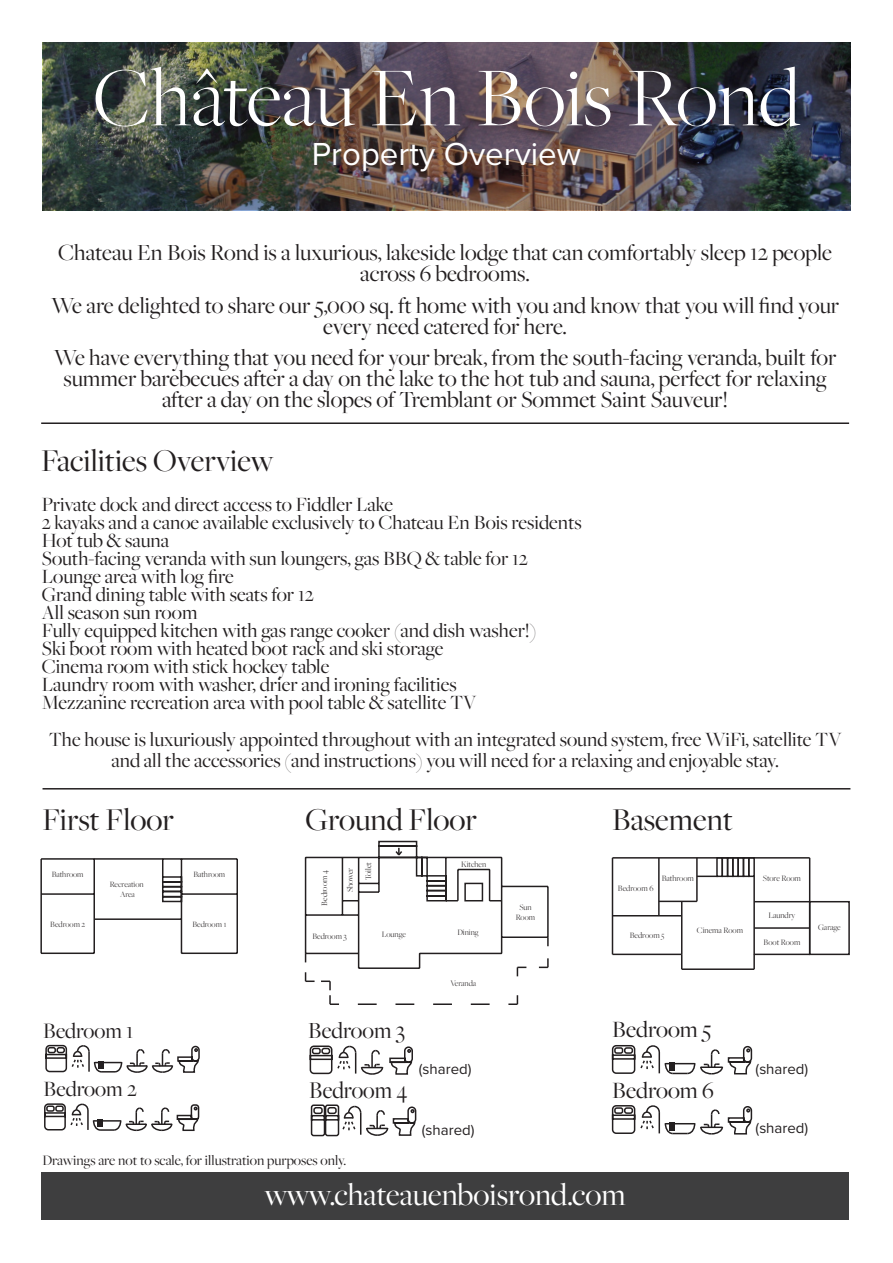
<style>
.page{position:relative;width:893px;height:1263px;background:#fff}
.page>*{position:absolute;margin:0;border:0;box-sizing:border-box;transform-origin:0 0}
.t1{font:300 87px "Freight Big Pro";color:#fff}
.t2{font:33px "Freight Big Pro";color:#231f20}
.t3{font:33px "Freight Big Pro";color:#fff}
.t4{font:33px "Proxima Nova";color:#fff}
.t5{font:24.9px "Freight Big Pro";color:#231f20;scale:.95 1}
.t6{font:24.3px "Freight Big Pro";color:#231f20}
.t7{font:24px/21px "Freight Big Pro";color:#231f20;text-align:center}
.t8{font:22.95px "Freight Big Pro";color:#231f20}
.t9{font:22.65px "Freight Big Pro";color:#231f20}
.t10{font:21px/18px "Freight Big Pro";color:#231f20}
.t11{font:15px "Freight Big Pro";color:#231f20}
.t12{font:15px "Proxima Nova";color:#231f20}
.t13{font:300 8.85px "Freight Big Pro";color:#231f20}
.t14{font:300 8.7px/10.5px "Freight Big Pro";color:#231f20;text-align:center}
.t15{font:300 8.55px/10.4px "Freight Big Pro";color:#231f20;text-align:center}
</style>
<div class="page">
<img style="left:43px;top:43px;width:807px;height:167px">
<svg style="left:45px;top:1044px;width:155px;height:29px"></svg>
<svg style="left:44px;top:1103px;width:156px;height:29px"></svg>
<div style="left:41px;top:1172px;width:808px;height:48px;background:#3e3e3f"></div>
<svg style="left:40px;top:858px;width:198px;height:96px"></svg>
<svg style="left:304px;top:840px;width:245px;height:165px"></svg>
<hr style="left:612px;top:857px;width:198px;height:1px;background:#231f20">
<hr style="left:612px;top:858px;width:1px;height:96px;background:#231f20">
<hr style="left:809px;top:858px;width:1px;height:96px;background:#231f20">
<hr style="left:612px;top:953px;width:70px;height:2px;background:#231f20">
<svg style="left:681px;top:954px;width:1px;height:15px"></svg>
<hr style="left:754px;top:953px;width:56px;height:2px;background:#231f20">
<hr style="left:682px;top:968px;width:72px;height:2px;background:#231f20">
<svg style="left:753px;top:955px;width:2px;height:14px"></svg>
<hr style="left:681px;top:901px;width:1px;height:53px;background:#231f20">
<hr style="left:612px;top:915px;width:70px;height:1px;background:#231f20">
<hr style="left:658px;top:858px;width:2px;height:58px;background:#231f20">
<hr style="left:659px;top:901px;width:38px;height:1px;background:#231f20">
<div style="left:727px;top:857px;width:7px;height:20px;border:2px solid #231f20"></div>
<div style="left:721px;top:857px;width:7px;height:20px;border:2px solid #231f20"></div>
<hr style="left:696px;top:858px;width:2px;height:43px;background:#231f20">
<div style="left:748px;top:857px;width:7px;height:20px;border:2px solid #231f20"></div>
<div style="left:743px;top:857px;width:6px;height:20px;border:2px solid #231f20"></div>
<div style="left:737px;top:857px;width:7px;height:20px;border:2px solid #231f20"></div>
<div style="left:732px;top:857px;width:7px;height:20px;border:2px solid #231f20"></div>
<hr style="left:697px;top:875px;width:21px;height:2px;background:#231f20">
<div style="left:716px;top:857px;width:7px;height:20px;border:2px solid #231f20"></div>
<hr style="left:753px;top:877px;width:2px;height:78px;background:#231f20">
<hr style="left:754px;top:927px;width:56px;height:2px;background:#231f20">
<hr style="left:754px;top:901px;width:56px;height:1px;background:#231f20">
<div style="left:809px;top:901px;width:41px;height:54px;border:2px solid #231f20"></div>
<svg style="left:309px;top:1045px;width:104px;height:30px"></svg>
<svg style="left:310px;top:1104px;width:107px;height:33px"></svg>
<svg style="left:611px;top:1045px;width:142px;height:30px"></svg>
<svg style="left:611px;top:1105px;width:142px;height:30px"></svg>
<hr style="left:43px;top:788px;width:807px;height:1px;background:#231f20">
<hr style="left:41px;top:422px;width:808px;height:2px;background:#231f20">
<h1 class="t1" style="left:93px;top:42px;width:708px">Château En Bois Rond</h1>
<h2 class="t4" style="left:312px;top:129px;width:271px">Property Overview</h2>
<p class="t7" style="left:58px;top:241px;width:775px">Chateau En Bois Rond is a luxurious, lakeside lodge that can comfortably sleep 12 people across 6 bedrooms.</p>
<p class="t7" style="left:51px;top:294px;width:790px">We are delighted to share our 5,000 sq. ft home with you and know that you will find your every need catered for here.</p>
<p class="t7" style="left:54px;top:346px;width:784px">We have everything that you need for your break, from the south-facing veranda, built for summer barebecues after a day on the lake to the hot tub and sauna, perfect for relaxing after a day on the slopes of Tremblant or Sommet Saint Sauveur!</p>
<h2 class="t2" style="left:41px;top:439px;width:234px">Facilities Overview</h2>
<p class="t10" style="left:42px;top:495px;width:541px">Private dock and direct access to Fiddler Lake<br>2 kayaks and a canoe available exclusively to Chateau En Bois residents Hot tub &amp; sauna<br>South-facing veranda with sun loungers, gas BBQ &amp; table for 12<br>Lounge area with log fire<br>Grand dining table with seats for 12<br>All season sun room<br>Fully equipped kitchen with gas range cooker (and dish washer!)<br>Ski boot room with heated boot rack and ski storage<br>Cinema room with stick hockey table<br>Laundry room with washer, drier and ironing facilities<br>Mezzanine recreation area with pool table &amp; satellite TV</p>
<p class="t10" style="left:49px;top:728px;width:794px;line-height:21px;text-align:center">The house is luxuriously appointed throughout with an integrated sound system, free WiFi, satellite TV and all the accessories (and instructions) you will need for a relaxing and enjoyable stay.</p>
<h2 class="t2" style="left:43px;top:798px;width:133px">First Floor</h2>
<h2 class="t2" style="left:306px;top:798px;width:173px">Ground Floor</h2>
<h2 class="t2" style="left:612px;top:798px;width:122px">Basement</h2>
<p class="t15" style="left:52px;top:869px;width:33px">Bathroom</p>
<p class="t15" style="left:193px;top:869px;width:33px">Bathroom</p>
<p class="t15" style="left:50px;top:919px;width:36px">Bedroom 2</p>
<p class="t15" style="left:110px;top:878px;width:35px">Recreation<br>Area</p>
<p class="t15" style="left:192px;top:919px;width:36px">Bedroom 1</p>
<p class="t14" style="left:319px;top:906px;width:37px;rotate:-90deg">Bedroom 4</p>
<p class="t14" style="left:341px;top:880px;width:19px;line-height:18.3px;text-align:left;text-indent:-12px;rotate:-90deg">Shower<br>Toilet</p>
<p class="t14" style="left:461px;top:858px;width:27px">Kitchen</p>
<p class="t14" style="left:516px;top:902px;width:21px">Sun<br>Room</p>
<p class="t13" style="left:618px;top:882px;width:37px">Bedroom 6</p>
<p class="t13" style="left:662px;top:873px;width:34px">Bathroom</p>
<p class="t14" style="left:312px;top:931px;width:36px">Bedroom 3</p>
<p class="t14" style="left:382px;top:929px;width:26px">Lounge</p>
<p class="t14" style="left:457px;top:926px;width:23px">Dining</p>
<p class="t13" style="left:630px;top:930px;width:36px">Bedroom 5</p>
<p class="t13" style="left:697px;top:924px;width:48px">Cinema Room</p>
<p class="t14" style="left:450px;top:977px;width:27px">Veranda</p>
<p class="t13" style="left:763px;top:873px;width:40px">Store Room</p>
<p class="t13" style="left:768px;top:910px;width:29px">Laundry</p>
<p class="t13" style="left:763px;top:937px;width:38px">Boot Room</p>
<p class="t13" style="left:818px;top:921px;width:24px">Garage</p>
<p class="t8" style="left:43px;top:1015px;width:92px">Bedroom 1</p>
<p class="t9" style="left:44px;top:1074px;width:95px">Bedroom 2</p>
<p class="t7" style="left:308px;top:1019px;width:98px">Bedroom 3</p>
<p class="t5" style="left:309px;top:1074px;width:105px">Bedroom 4</p>
<p class="t12" style="left:419px;top:1058px;width:54px">(shared)</p>
<p class="t6" style="left:612px;top:1014px;width:101px">Bedroom 5</p>
<p class="t6" style="left:612px;top:1074px;width:103px">Bedroom 6</p>
<p class="t12" style="left:422px;top:1118px;width:54px">(shared)</p>
<p class="t11" style="left:43px;top:1150px;width:305px">Drawings are not to scale, for illustration purposes only.</p>
<h2 class="t3" style="left:265px;top:1173px;width:363px">www.chateauenboisrond.com</h2>
<p class="t12" style="left:756px;top:1057px;width:54px">(shared)</p>
<p class="t12" style="left:756px;top:1117px;width:54px">(shared)</p>
</div>
